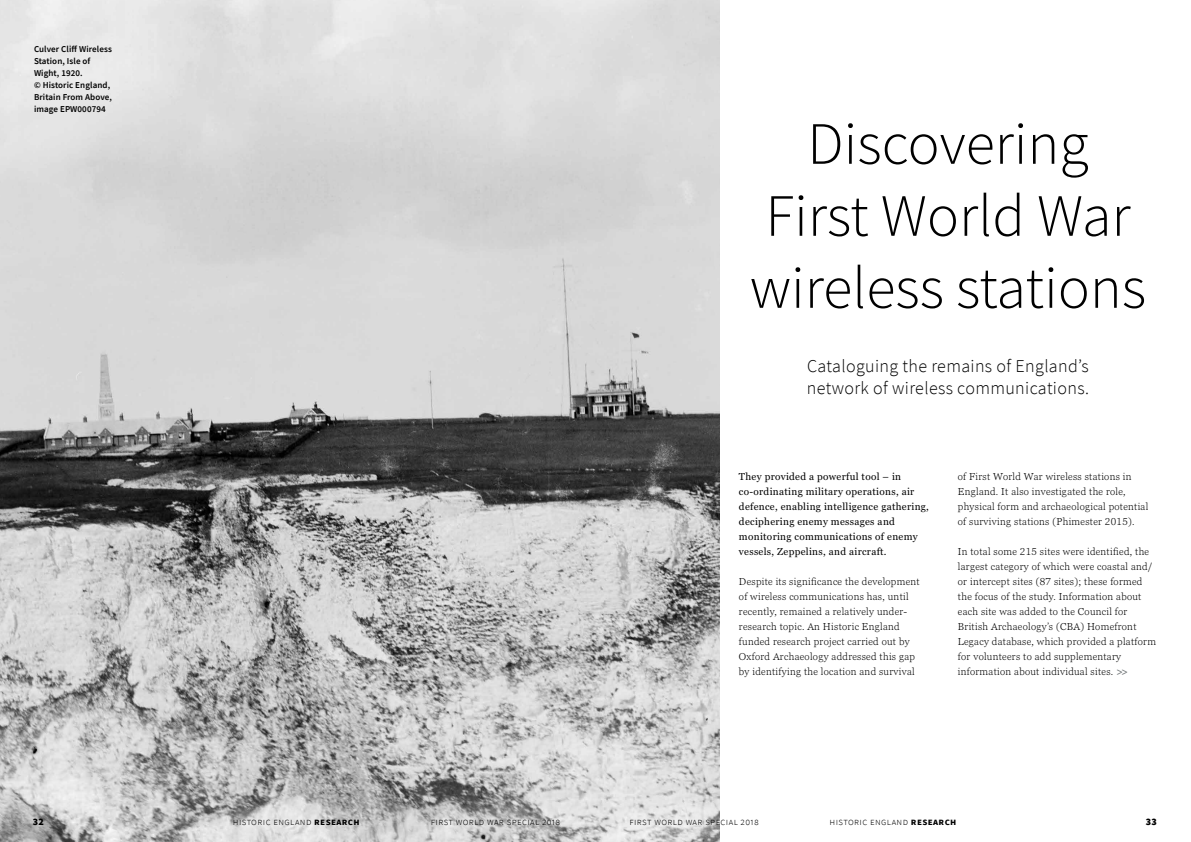
<style>
.page{position:relative;width:1191px;height:842px;background:#fff}
.page>*{position:absolute;margin:0;border:0;box-sizing:border-box;transform-origin:0 0}
.Heading{font:300 60px/72px "Source Sans Pro";color:#000;text-align:center}
.Standfirst{font:300 18px/21.6px "Source Sans Pro";letter-spacing:.02em;color:#000}
.Body_Text{font:300 10px/15px "Georgia Pro";letter-spacing:.03em;color:#000}
.Intro_Body_Text{font:10px/15px "Georgia Pro";letter-spacing:.03em;color:#000}
.t1{font:300 10px "Source Sans Pro";letter-spacing:.04em;color:#000}
.t2{font:900 10px "Source Sans Pro";color:#000}
.Image_Captions{font:600 9px/12px "Source Sans Pro";letter-spacing:.01em;color:#000}
.s1{font-weight:700;color:#757a7c}
.s2{font-weight:700}
</style>
<div class="page">
<img style="left:0;top:0;width:719px;height:842px">
<svg style="left:16px;top:801px;width:561px;height:41px;background:#bfbfbf"></svg>
<svg style="left:612px;top:801px;width:108px;height:41px;background:#d8d8d8"></svg>
<p class="Image_Captions" style="left:34px;top:43px;width:80px">Culver Cliff Wireless<br>Station, Isle of<br>Wight, 1920.<br>© Historic England,<br>Britain From Above, image EPW000794</p>
<p class="Heading" style="left:750px;top:108px;width:398px">Discovering<br>First World War wireless stations</p>
<p class="Standfirst" style="left:807px;top:356px;width:283px">Cataloguing the remains of England’s network of wireless communications.</p>
<p class="Intro_Body_Text" style="left:739px;top:470px;width:191px">They provided a powerful tool – in co-ordinating military operations, air defence, enabling intelligence gathering, deciphering enemy messages and monitoring communications of enemy vessels, Zeppelins, and aircraft.</p>
<p class="Body_Text" style="left:739px;top:575px;width:182px">Despite its significance the development of wireless communications has, until recently, remained a relatively under&shy;research topic. An Historic England funded research project carried out by Oxford Archaeology addressed this gap by identifying the location and survival</p>
<p class="Body_Text" style="left:958px;top:470px;width:192px">of First World War wireless stations in England. It also investigated the role, physical form and archaeological potential of surviving stations (Phimester 2015).</p>
<p class="Body_Text" style="left:958px;top:545px;width:200px">In total some 215 sites were identified, the largest category of which were coastal and/ or intercept sites (87 sites); these formed the focus of the study. Information about each site was added to the Council for British Archaeology’s (CBA) Homefront Legacy database, which provided a platform for volunteers to add supplementary information about individual sites. <span class="s1">&gt;&gt;</span></p>
<p class="t2" style="left:33px;top:815px;width:13px">32</p>
<p class="t1" style="left:233px;top:815px;width:128px">historic england <span class="s2">research</span></p>
<p class="t1" style="left:431px;top:815px;width:131px">first world war special 2018</p>
<p class="t1" style="left:629px;top:815px;width:131px">first world war special 2018</p>
<p class="t1" style="left:829px;top:815px;width:128px">historic england <span class="s2">research</span></p>
<p class="t2" style="left:1145px;top:815px;width:13px">33</p>
</div>
